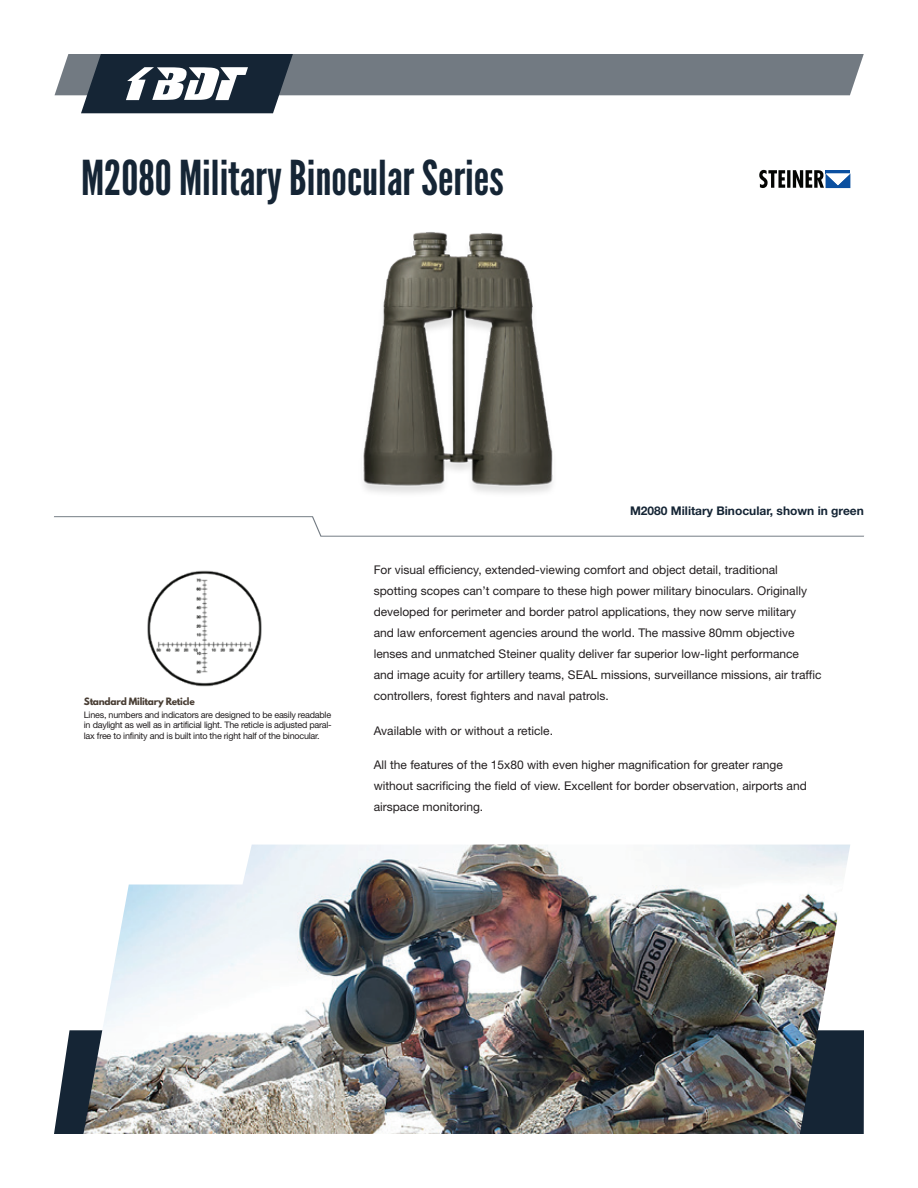
<style>
.page{position:relative;width:918px;height:1188px;background:#fff}
.page>*{position:absolute;margin:0;border:0;box-sizing:border-box;transform-origin:0 0}
.t1{font:48px "League Gothic";color:#152535}
.t2{font:12px/21px "Helvetica Neue";color:#231f20}
.t3{font:700 12px "Helvetica Neue";color:#152535}
.t4{font:9px/10.5px "Helvetica Neue";letter-spacing:-.025em;color:#231f20;text-align:justify}
.t5{font:700 9px "League Spartan";letter-spacing:-.025em;color:#483d33}
</style>
<div class="page">
<img style="left:363px;top:232px;width:190px;height:261px">
<svg style="left:55px;top:54px;width:809px;height:59px"></svg>
<svg style="left:759px;top:170px;width:91px;height:18px"></svg>
<svg style="left:54px;top:516px;width:810px;height:21px"></svg>
<svg style="left:54px;top:1030px;width:810px;height:104px;fill:#152535"></svg>
<img style="left:83px;top:845px;width:767px;height:289px">
<img style="left:147px;top:570px;width:115px;height:117px">
<h1 class="t1" style="left:81px;top:149px;width:424px">M2080 Military Binocular Series</h1>
<p class="t3" style="left:630px;top:503px;width:235px">M2080 Military Binocular, shown in green</p>
<p class="t5" style="left:84px;top:694px;width:112px">Standard Military Reticle</p>
<p class="t4" style="left:84px;top:709px;width:249px">Lines, numbers and indicators are designed to be easily readable in daylight as well as in artificial light. The reticle is adjusted paral&shy;lax free to infinity and is built into the right half of the binocular.</p>
<p class="t2" style="left:374px;top:559px;width:449px">For visual efficiency, extended-viewing comfort and object detail, traditional spotting scopes can’t compare to these high power military binoculars. Originally developed for perimeter and border patrol applications, they now serve military<br>and law enforcement agencies around the world. The massive 80mm objective lenses and unmatched Steiner quality deliver far superior low-light performance and image acuity for artillery teams, SEAL missions, surveillance missions, air traffic controllers, forest fighters and naval patrols.</p>
<p class="t2" style="left:374px;top:720px;width:181px">Available with or without a reticle.</p>
<p class="t2" style="left:374px;top:754px;width:435px">All the features of the 15x80 with even higher magnification for greater range without sacrificing the field of view. Excellent for border observation, airports and airspace monitoring.</p>
</div>
